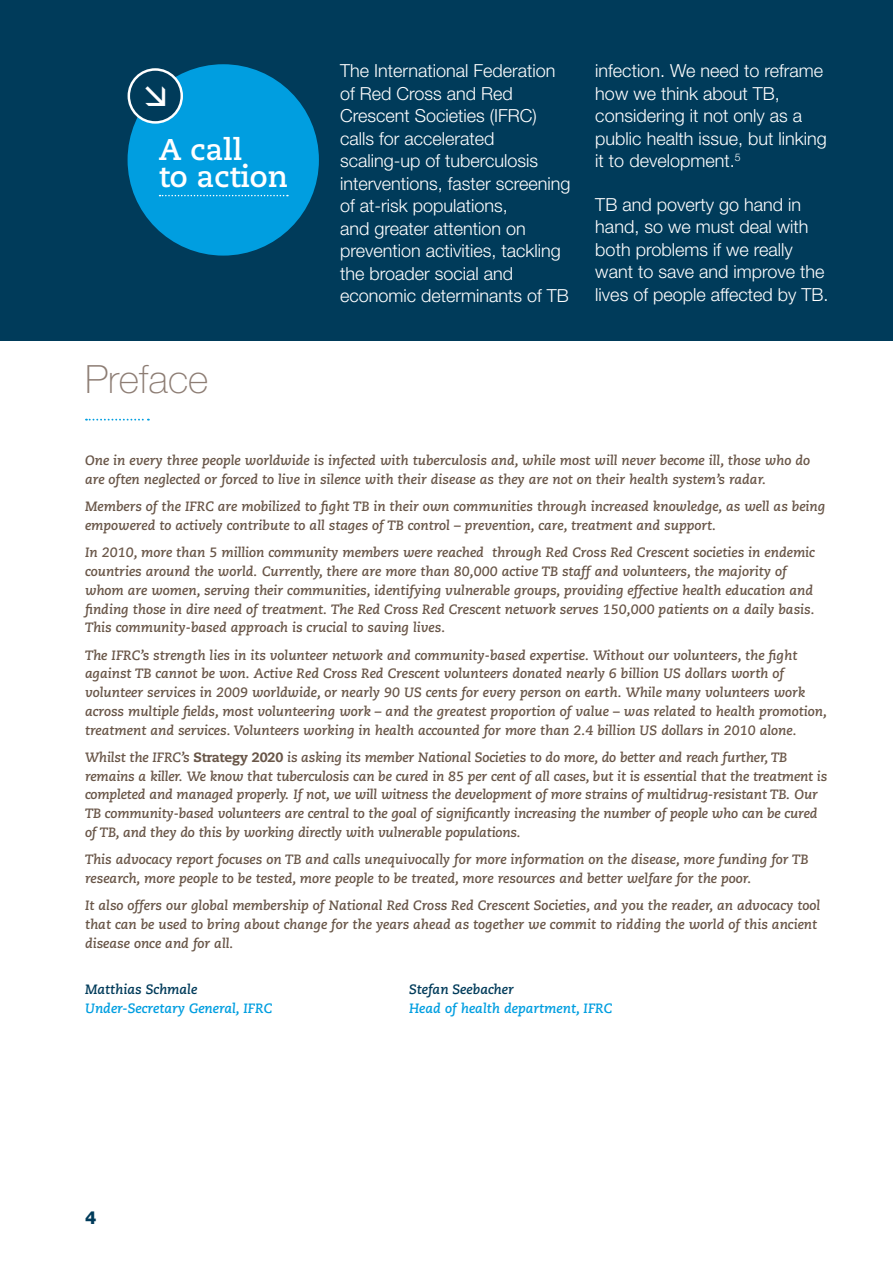
<style>
.page{position:relative;width:893px;height:1263px;background:#fff}
.page>*{position:absolute;margin:0;border:0;box-sizing:border-box;transform-origin:0 0}
.t1{font:100 39px "Helvetica Neue LT Std";color:#8d7d74}
.t2{font:700 30px/27px "Caecilia LT Std";color:#fff}
.t3{font:300 18px/22.5px "Helvetica Neue LT Std";color:#fff}
.t4{font:800 18px "Helvetica Neue";color:#003b5a}
.t5{font:italic 700 13.5px/18.8px "Caecilia LT Std";color:#695648}
.t6{font:italic 700 13.5px "Caecilia LT Std";color:#009ee0}
.t7{font:italic 700 13.5px "Caecilia LT Std";color:#003b5a}
.s1{font-weight:800;font-style:normal}
</style>
<div class="page">
<svg style="left:86px;top:419px;width:63px;height:2px"></svg>
<div style="left:0;top:0;width:893px;height:340px;background:#003b5a"></div>
<div style="left:128px;top:64px;width:191px;height:192px;background:#009ee0;border-radius:50%"></div>
<div style="left:129px;top:69px;width:53px;height:53px;background:#003b5a;border-radius:50%"></div>
<div style="left:128px;top:68px;width:55px;height:56px;border:2px solid #fff;border-radius:50%"></div>
<svg style="left:160px;top:195px;width:128px;height:1px"></svg>
<h2 class="t2" style="left:159px;top:136px;width:130px">A call<br>to action</h2>
<h1 class="t1" style="left:85px;top:357px;width:125px">Preface</h1>
<p class="t3" style="left:340px;top:59px;width:232px">The International Federation of Red Cross and Red<br>Crescent Societies (IFRC) calls for accelerated scaling-up of tuberculosis interventions, faster screening of at-risk populations,<br>and greater attention on prevention activities, tackling the broader social and economic determinants of TB</p>
<h3 class="t3" style="left:595px;top:59px;width:233px">infection. We need to reframe how we think about TB, considering it not only as a public health issue, but linking it to development.<sup>5</sup></h3>
<h3 class="t3" style="left:595px;top:193px;width:235px">TB and poverty go hand in hand, so we must deal with both problems if we really want to save and improve the lives of people affected by TB.</h3>
<p class="t5" style="left:85px;top:452px;width:727px">One in every three people worldwide is infected with tuberculosis and, while most will never become ill, those who do are often neglected or forced to live in silence with their disease as they are not on their health system’s radar.</p>
<p class="t5" style="left:85px;top:498px;width:742px">Members of the IFRC are mobilized to fight TB in their own communities through increased knowledge, as well as being empowered to actively contribute to all stages of TB control – prevention, care, treatment and support.</p>
<p class="t5" style="left:85px;top:544px;width:731px">In 2010, more than 5 million community members were reached through Red Cross Red Crescent societies in endemic countries around the world. Currently, there are more than 80,000 active TB staff and volunteers, the majority of whom are women, serving their communities, identifying vulnerable groups, providing effective health education and finding those in dire need of treatment. The Red Cross Red Crescent network serves 150,000 patients on a daily basis.<br>This community-based approach is crucial to saving lives.</p>
<p class="t5" style="left:85px;top:646px;width:743px">The IFRC’s strength lies in its volunteer network and community-based expertise. Without our volunteers, the fight against TB cannot be won. Active Red Cross Red Crescent volunteers donated nearly 6 billion US dollars worth of volunteer services in 2009 worldwide, or nearly 90 US cents for every person on earth. While many volunteers work across multiple fields, most volunteering work – and the greatest proportion of value – was related to health promotion, treatment and services. Volunteers working in health accounted for more than 2.4 billion US dollars in 2010 alone.</p>
<p class="t5" style="left:85px;top:748px;width:744px">Whilst the IFRC’s <span class="s1">Strategy 2020</span> is asking its member National Societies to do more, do better and reach further, TB remains a killer. We know that tuberculosis can be cured in 85 per cent of all cases, but it is essential that the treatment is completed and managed properly. If not, we will witness the development of more strains of multidrug-resistant TB. Our TB community-based volunteers are central to the goal of significantly increasing the number of people who can be cured of TB, and they do this by working directly with vulnerable populations.</p>
<p class="t5" style="left:85px;top:850px;width:725px">This advocacy report focuses on TB and calls unequivocally for more information on the disease, more funding for TB research, more people to be tested, more people to be treated, more resources and better welfare for the poor.</p>
<p class="t5" style="left:85px;top:896px;width:737px">It also offers our global membership of National Red Cross Red Crescent Societies, and you the reader, an advocacy tool that can be used to bring about change for the years ahead as together we commit to ridding the world of this ancient disease once and for all.</p>
<p class="t7" style="left:85px;top:981px;width:114px">Matthias Schmale</p>
<p class="t7" style="left:409px;top:981px;width:106px">Stefan Seebacher</p>
<p class="t6" style="left:85px;top:1000px;width:189px">Under-Secretary General, IFRC</p>
<p class="t6" style="left:409px;top:1000px;width:205px">Head of health department, IFRC</p>
<h3 class="t4" style="left:85px;top:1207px;width:13px">4</h3>
</div>
